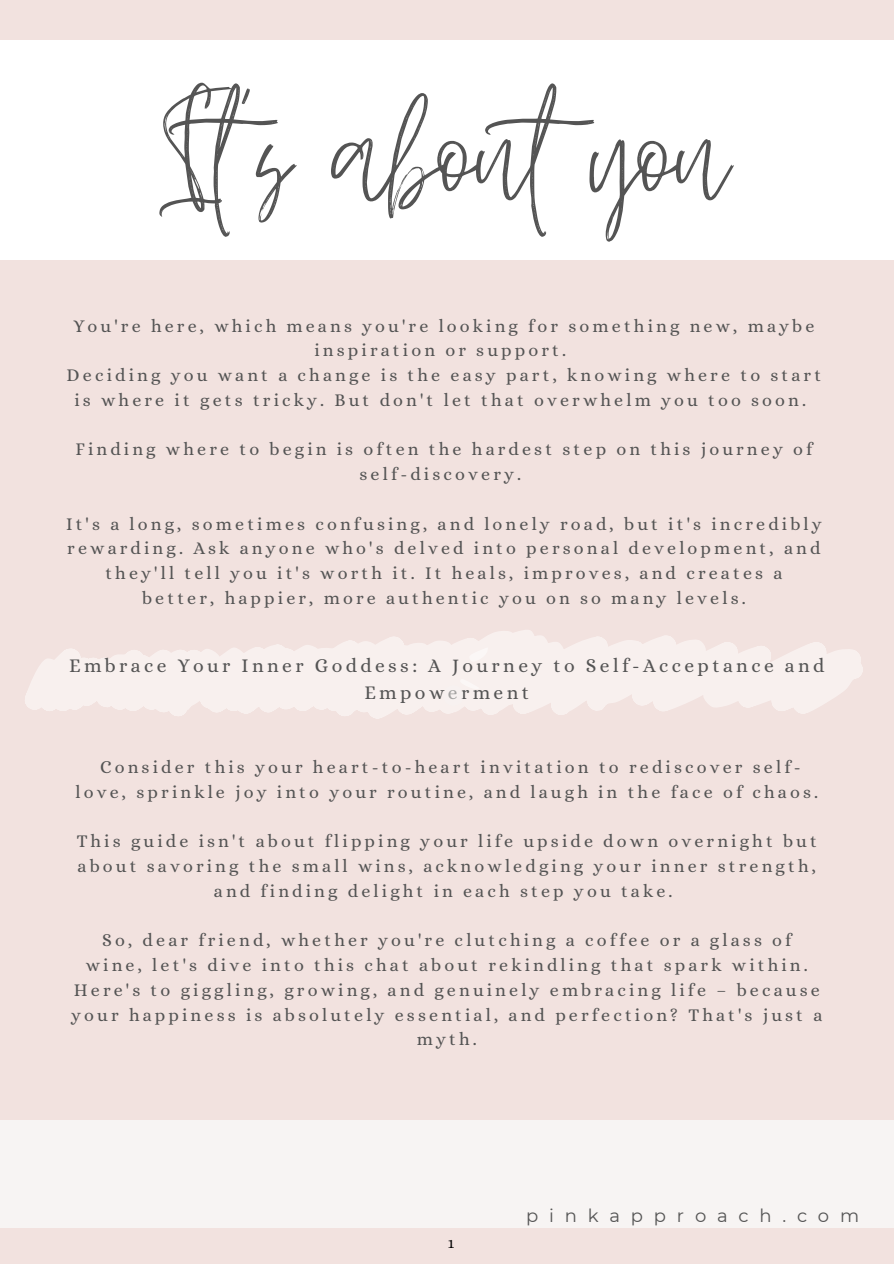
<style>
.page{position:relative;width:894px;height:1264px;background:#fff}
.page>*{position:absolute;margin:0;border:0;box-sizing:border-box;transform-origin:0 0}
.t1{font:150px "Shadow";color:#545454}
.t2{font:19.5px/27px "Alice";letter-spacing:.175em;color:#545454;text-align:center}
.t3{font:18px/24.8px "Alice";letter-spacing:.175em;color:#545454;text-align:center}
.t4{font:18px "Montserrat";letter-spacing:.6em;color:#555}
.t5{font:15px "Alice";color:#000}
</style>
<div class="page">
<div style="left:0;top:0;width:893px;height:1263px;background:#f2e2df"></div>
<div style="left:0;top:40px;width:893px;height:220px;background:#fff"></div>
<div style="left:0;top:1120px;width:893px;height:107px;background:#f7f4f3"></div>
<div style="left:25px;top:648px;width:166px;height:63px;background:linear-gradient(to right,#f6ecea,#f8f0ee)"></div>
<div style="left:443px;top:685px;width:20px;height:20px;background:#f7f4f3"></div>
<div style="left:469px;top:647px;width:19px;height:14px;background:#fbf7f6"></div>
<div style="left:460px;top:679px;width:19px;height:10px;background:#f9f3f2"></div>
<p class="t1" style="left:164px;top:35px;width:567px">It’s aboutyou</p>
<p class="t3" style="left:73px;top:313px;width:742px">You're here, which means you're looking for something new, maybe inspiration or support.</p>
<p class="t3" style="left:67px;top:362px;width:756px">Deciding you want a change is the easy part, knowing where to start is where it gets tricky. But don't let that overwhelm you too soon.</p>
<p class="t3" style="left:75px;top:437px;width:738px">Finding where to begin is often the hardest step on this journey of self-discovery.</p>
<p class="t3" style="left:66px;top:511px;width:757px">It's a long, sometimes confusing, and lonely road, but it's incredibly rewarding. Ask anyone who's delved into personal development, and they'll tell you it's worth it. It heals, improves, and creates a<br>better, happier, more authentic you on so many levels.</p>
<h1 class="t2" style="left:69px;top:652px;width:756px">Embrace Your Inner Goddess: A Journey to Self-Acceptance and<br>Empowerment</h1>
<p class="t3" style="left:75px;top:754px;width:743px">Consider this your heart-to-heart invitation to rediscover self&shy;love, sprinkle joy into your routine, and laugh in the face of chaos.</p>
<p class="t3" style="left:77px;top:828px;width:741px">This guide isn't about flipping your life upside down overnight but about savoring the small wins, acknowledging your inner strength, and finding delight in each step you take.</p>
<p class="t3" style="left:71px;top:927px;width:752px">So, dear friend, whether you're clutching a coffee or a glass of<br>wine, let's dive into this chat about rekindling that spark within.<br>Here's to giggling, growing, and genuinely embracing life – because your happiness is absolutely essential, and perfection? That's just a myth.</p>
<p class="t5" style="left:447px;top:1234px;width:8px">1</p>
<p class="t4" style="left:526px;top:1204px;width:334px">pinkapproach.com</p>
</div>
